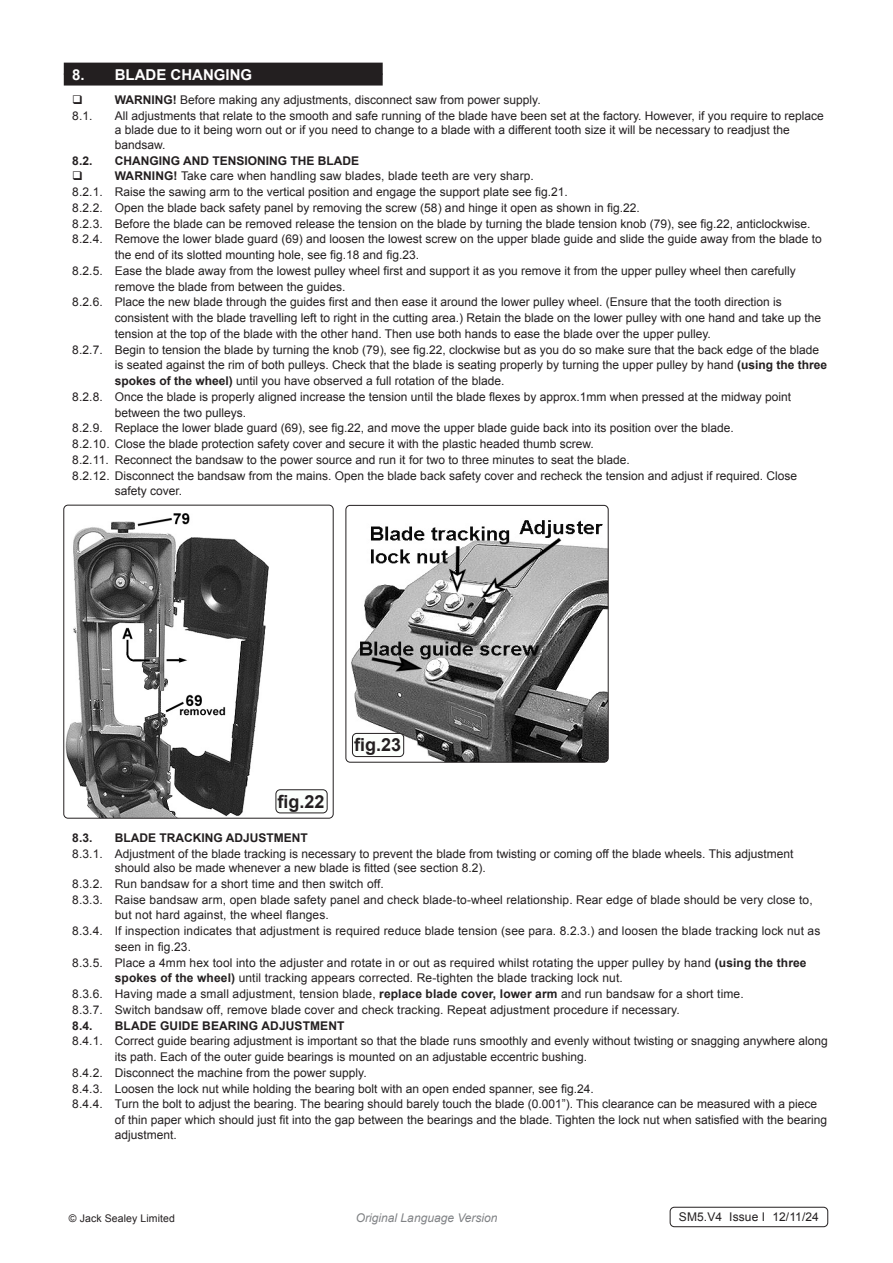
<style>
.page{position:relative;width:893px;height:1263px;background:#fff}
.page>*{position:absolute;margin:0;border:0;box-sizing:border-box;transform-origin:0 0}
.t1{font:700 18px "Arial";color:#231f20}
.t2{font:700 15px "Arial";color:#fff}
.Body__Footer{font:12px/15.8px "Arial";color:#231f20}
.t3{font:700 12px "Arial";color:#231f20}
.t4{font:italic 12px "Arial";color:#808285}
.Body__Justified__7pt{font:10.5px "Arial";letter-spacing:.01em;color:#231f20}
.s1{font-weight:700}
</style>
<div class="page">
<img style="left:64px;top:513px;width:205px;height:305px">
<div style="left:63px;top:505px;width:271px;height:313px;border:1px solid #231f20;border-radius:4px"></div>
<img style="left:347px;top:507px;width:260px;height:254px">
<div style="left:345px;top:505px;width:264px;height:258px;border:1px solid #231f20;border-radius:4px"></div>
<div style="left:352px;top:733px;width:52px;height:23px;background:#fcfffc;border-radius:4px"></div>
<div style="left:352px;top:733px;width:52px;height:24px;border:1px solid #231f20;border-radius:4px"></div>
<div style="left:276px;top:789px;width:52px;height:24px;border:1px solid #231f20;border-radius:4px"></div>
<div style="left:670px;top:1207px;width:158px;height:20px;border:1px solid #231f20;border-radius:4px"></div>
<div style="left:64px;top:74px;width:319px;height:12px;background:#231f20"></div>
<div style="left:64px;top:63px;width:319px;height:12px;background:#231f20"></div>
<p class="t2" style="left:72px;top:64px;width:182px">8. BLADE CHANGING</p>
<p class="Body__Footer" style="left:115px;top:92px;width:427px"><span class="s1">WARNING!</span> Before making any adjustments, disconnect saw from power supply.</p>
<p class="Body__Footer" style="left:72px;top:108px;width:22px">8.1.</p>
<p class="Body__Footer" style="left:115px;top:109px;width:710px;line-height:14.4px">All adjustments that relate to the smooth and safe running of the blade have been set at the factory. However, if you require to replace a blade due to it being worn out or if you need to change to a blade with a different tooth size it will be necessary to readjust the bandsaw.</p>
<p class="t3" style="left:72px;top:152px;width:22px">8.2.</p>
<p class="t3" style="left:115px;top:152px;width:246px">CHANGING AND TENSIONING THE BLADE</p>
<p class="Body__Footer" style="left:115px;top:168px;width:421px"><span class="s1">WARNING!</span> Take care when handling saw blades, blade teeth are very sharp.</p>
<p class="Body__Footer" style="left:72px;top:184px;width:497px">8.2.1. Raise the sawing arm to the vertical position and engage the support plate see fig.21.</p>
<p class="Body__Footer" style="left:72px;top:200px;width:569px">8.2.2. Open the blade back safety panel by removing the screw (58) and hinge it open as shown in fig.22.</p>
<p class="Body__Footer" style="left:72px;top:216px;width:740px">8.2.3. Before the blade can be removed release the tension on the blade by turning the blade tension knob (79), see fig.22, anticlockwise.</p>
<p class="Body__Footer" style="left:115px;top:231px;width:709px;text-indent:-43px">8.2.4. Remove the lower blade guard (69) and loosen the lowest screw on the upper blade guide and slide the guide away from the blade to the end of its slotted mounting hole, see fig.18 and fig.23.</p>
<p class="Body__Footer" style="left:115px;top:263px;width:682px;text-indent:-43px">8.2.5. Ease the blade away from the lowest pulley wheel first and support it as you remove it from the upper pulley wheel then carefully remove the blade from between the guides.</p>
<p class="Body__Footer" style="left:115px;top:294px;width:708px;text-indent:-43px">8.2.6. Place the new blade through the guides first and then ease it around the lower pulley wheel. (Ensure that the tooth direction is consistent with the blade travelling left to right in the cutting area.) Retain the blade on the lower pulley with one hand and take up the tension at the top of the blade with the other hand. Then use both hands to ease the blade over the upper pulley.</p>
<p class="Body__Footer" style="left:115px;top:342px;width:714px;text-indent:-43px">8.2.7. Begin to tension the blade by turning the knob (79), see fig.22, clockwise but as you do so make sure that the back edge of the blade is seated against the rim of both pulleys. Check that the blade is seating properly by turning the upper pulley by hand <span class="s1">(using the three spokes of the wheel)</span> until you have observed a full rotation of the blade.</p>
<p class="Body__Footer" style="left:115px;top:389px;width:678px;text-indent:-43px">8.2.8. Once the blade is properly aligned increase the tension until the blade flexes by approx.1mm when pressed at the midway point between the two pulleys.</p>
<p class="Body__Footer" style="left:72px;top:420px;width:663px">8.2.9. Replace the lower blade guard (69), see fig.22, and move the upper blade guide back into its position over the blade.</p>
<p class="Body__Footer" style="left:72px;top:436px;width:523px">8.2.10. Close the blade protection safety cover and secure it with the plastic headed thumb screw.</p>
<p class="Body__Footer" style="left:72px;top:452px;width:559px">8.2.11. Reconnect the bandsaw to the power source and run it for two to three minutes to seat the blade.</p>
<p class="Body__Footer" style="left:115px;top:468px;width:684px;text-indent:-43px">8.2.12. Disconnect the bandsaw from the mains. Open the blade back safety cover and recheck the tension and adjust if required. Close safety cover.</p>
<p class="t1" style="left:278px;top:789px;width:49px">fig.22</p>
<p class="t1" style="left:354px;top:733px;width:49px">fig.23</p>
<p class="t3" style="left:72px;top:830px;width:22px">8.3.</p>
<p class="t3" style="left:115px;top:830px;width:194px">BLADE TRACKING ADJUSTMENT</p>
<p class="Body__Footer" style="left:115px;top:846px;width:680px;line-height:14.4px;text-indent:-43px">8.3.1. Adjustment of the blade tracking is necessary to prevent the blade from twisting or coming off the blade wheels. This adjustment should also be made whenever a new blade is fitted (see section 8.2).</p>
<p class="Body__Footer" style="left:72px;top:876px;width:313px">8.3.2. Run bandsaw for a short time and then switch off.</p>
<p class="Body__Footer" style="left:115px;top:892px;width:699px;text-indent:-43px">8.3.3. Raise bandsaw arm, open blade safety panel and check blade-to-wheel relationship. Rear edge of blade should be very close to, but not hard against, the wheel flanges.</p>
<p class="Body__Footer" style="left:115px;top:923px;width:707px;text-indent:-43px">8.3.4. If inspection indicates that adjustment is required reduce blade tension (see para. 8.2.3.) and loosen the blade tracking lock nut as seen in fig.23.</p>
<p class="Body__Footer" style="left:115px;top:955px;width:693px;text-indent:-43px">8.3.5. Place a 4mm hex tool into the adjuster and rotate in or out as required whilst rotating the upper pulley by hand <span class="s1">(using the three spokes of the wheel)</span> until tracking appears corrected. Re-tighten the blade tracking lock nut.</p>
<p class="Body__Footer" style="left:72px;top:986px;width:673px">8.3.6. Having made a small adjustment, tension blade, <span class="s1">replace blade cover, lower arm</span> and run bandsaw for a short time.</p>
<p class="Body__Footer" style="left:72px;top:1002px;width:609px">8.3.7. Switch bandsaw off, remove blade cover and check tracking. Repeat adjustment procedure if necessary.</p>
<p class="t3" style="left:72px;top:1017px;width:22px">8.4.</p>
<p class="t3" style="left:115px;top:1017px;width:231px">BLADE GUIDE BEARING ADJUSTMENT</p>
<p class="Body__Footer" style="left:115px;top:1033px;width:714px;text-indent:-43px">8.4.1. Correct guide bearing adjustment is important so that the blade runs smoothly and evenly without twisting or snagging anywhere along its path. Each of the outer guide bearings is mounted on an adjustable eccentric bushing.</p>
<p class="Body__Footer" style="left:72px;top:1065px;width:296px">8.4.2. Disconnect the machine from the power supply.</p>
<p class="Body__Footer" style="left:72px;top:1081px;width:523px">8.4.3. Loosen the lock nut while holding the bearing bolt with an open ended spanner, see fig.24.</p>
<p class="Body__Footer" style="left:115px;top:1096px;width:714px;text-indent:-43px">8.4.4. Turn the bolt to adjust the bearing. The bearing should barely touch the blade (0.001”). This clearance can be measured with a piece of thin paper which should just fit into the gap between the bearings and the blade. Tighten the lock nut when satisfied with the bearing</p>
<p class="Body__Footer" style="left:115px;top:1126px;width:64px">adjustment.</p>
<p class="Body__Justified__7pt" style="left:69px;top:1211px;width:108px">© Jack Sealey Limited</p>
<p class="t4" style="left:356px;top:1210px;width:143px">Original Language Version</p>
<p class="Body__Footer" style="left:679px;top:1208px;width:142px">SM5.V4 Issue I 12/11/24</p>
</div>
